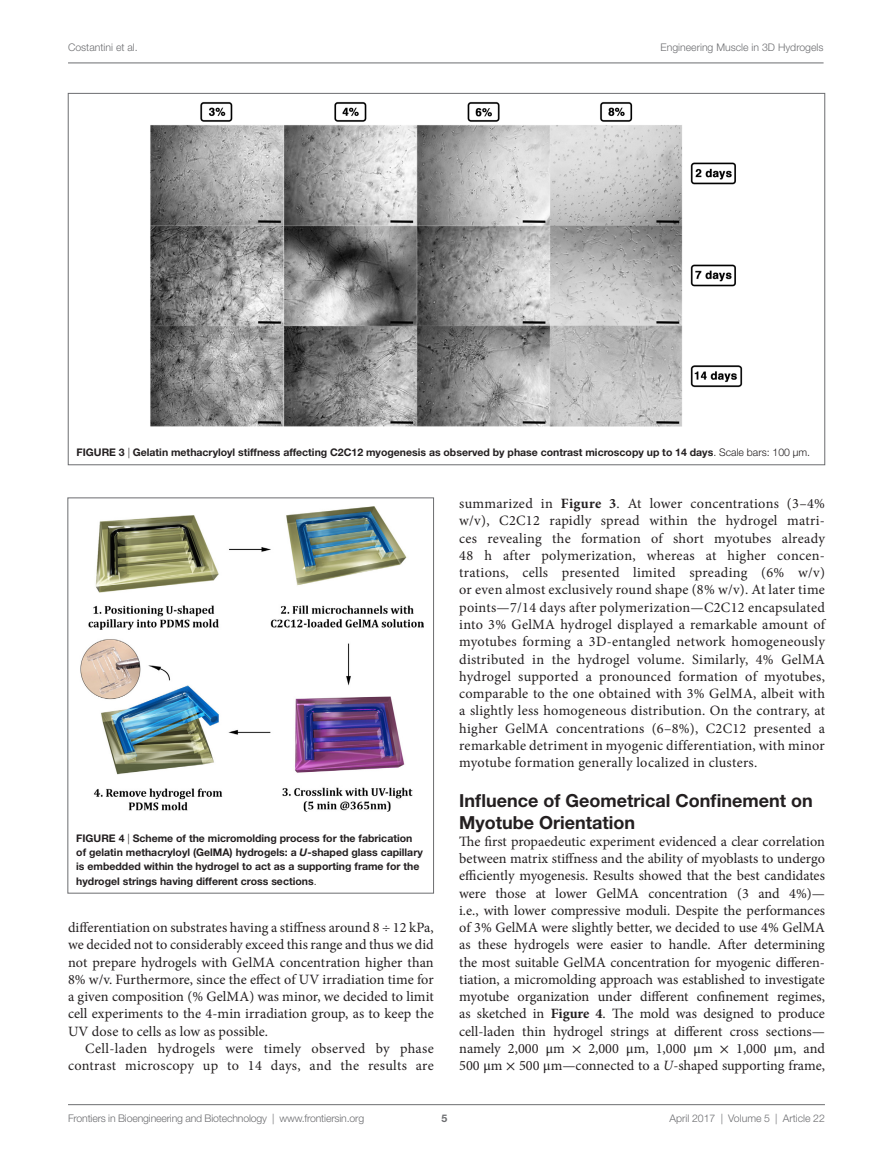
<style>
.page{position:relative;width:893px;height:1170px;background:#fff}
.page>*{position:absolute;margin:0;border:0;box-sizing:border-box;transform-origin:0 0}
.t1{font:700 18px/21px "Helvetica Neue LT Std";color:#231f20}
.t2{font:14.25px/17.2px "Minion Pro";letter-spacing:.01em;color:#231f20;text-align:justify}
.t3{font:700 10.5px/14.2px "Helvetica Neue LT Std";color:#231f20}
.t4{font:300 10.5px "Helvetica Neue LT Std";color:#6c6d70}
.t5{font:700 10.5px "Helvetica Neue LT Std";color:#6c6d70}
.s1{font-weight:300}
.s2{font-style:italic}
.s3{font-weight:700}
.s4{font-family:"STIX General"}
</style>
<div class="page">
<img style="left:150px;top:102px;width:593px;height:324px">
<img style="left:80px;top:506px;width:344px;height:305px">
<div style="left:68px;top:497px;width:366px;height:396px;border:1px solid #6c6d70"></div>
<hr style="left:68px;top:1104px;width:757px;height:1px;background:#6c6d70">
<hr style="left:68px;top:63px;width:755px;height:1px;background:#6c6d70">
<p class="t4" style="left:68px;top:41px;width:71px">Costantini et al.</p>
<p class="t4" style="left:661px;top:41px;width:164px">Engineering Muscle in 3D Hydrogels</p>
<p class="t3" style="left:77px;top:445px;width:735px">Figure 3 <span class="s1">|</span> Gelatin methacryloyl stiffness affecting C2C12 myogenesis as observed by phase contrast microscopy up to 14 days<span class="s1">. Scale bars: 100 µm.</span></p>
<p class="t3" style="left:76px;top:830px;width:348px">Figure 4 <span class="s1">|</span> Scheme of the micromolding process for the fabrication of gelatin methacryloyl (GelMA) hydrogels: a <span class="s2">U</span>-shaped glass capillary is embedded within the hydrogel to act as a supporting frame for the hydrogel strings having different cross sections<span class="s1">.</span></p>
<p class="t2" style="left:68px;top:918px;width:367px">differentiation on substrates having a stiffness around 8 ÷ 12 kPa, we decided not to considerably exceed this range and thus we did not prepare hydrogels with GelMA concentration higher than 8% w/v. Furthermore, since the effect of UV irradiation time for a given composition (% GelMA) was minor, we decided to limit cell experiments to the 4-min irradiation group, as to keep the UV dose to cells as low as possible.</p>
<p class="t2" style="left:68px;top:1039px;width:367px;text-align:right">Cell-laden hydrogels were timely observed by phase contrast microscopy up to 14 days, and the results are</p>
<p class="t2" style="left:459px;top:495px;width:367px">summarized in <span class="s3">Figure 3</span>. At lower concentrations (3–4% w/v), C2C12 rapidly spread within the hydrogel matri&shy;ces revealing the formation of short myotubes already 48 h after polymerization, whereas at higher concen&shy;trations, cells presented limited spreading (6% w/v) or even almost exclusively round shape (8% w/v). At later time points—7/14 days after polymerization—C2C12 encapsulated into 3% GelMA hydrogel displayed a remarkable amount of myotubes forming a 3D-entangled network homogeneously distributed in the hydrogel volume. Similarly, 4% GelMA hydrogel supported a pronounced formation of myotubes, comparable to the one obtained with 3% GelMA, albeit with a slightly less homogeneous distribution. On the contrary, at higher GelMA concentrations (6–8%), C2C12 presented a remarkable detriment in myogenic differentiation, with minor myotube formation generally localized in clusters.</p>
<p class="t1" style="left:459px;top:790px;width:355px">Influence of Geometrical Confinement on<br>Myotube Orientation</p>
<p class="t2" style="left:459px;top:832px;width:367px">The first propaedeutic experiment evidenced a clear correlation between matrix stiffness and the ability of myoblasts to undergo efficiently myogenesis. Results showed that the best candidates were those at lower GelMA concentration (3 and 4%)— i.e., with lower compressive moduli. Despite the performances of 3% GelMA were slightly better, we decided to use 4% GelMA as these hydrogels were easier to handle. After determining the most suitable GelMA concentration for myogenic differen&shy;tiation, a micromolding approach was established to investigate myotube organization under different confinement regimes, as sketched in <span class="s3">Figure 4</span>. The mold was designed to produce cell-laden thin hydrogel strings at different cross sections— namely 2,000 <span class="s4">μ</span>m <span class="s4">×</span> 2,000 <span class="s4">μ</span>m, 1,000 <span class="s4">μ</span>m <span class="s4">×</span> 1,000 <span class="s4">μ</span>m, and 500 <span class="s4">μ</span>m <span class="s4">×</span> 500 <span class="s4">μ</span>m—connected to a <span class="s2">U</span>-shaped supporting frame,</p>
<p class="t4" style="left:68px;top:1111px;width:298px">Frontiers in Bioengineering and Biotechnology | www.frontiersin.org</p>
<p class="t4" style="left:670px;top:1111px;width:157px">April 2017 | Volume 5 | Article 22</p>
<p class="t5" style="left:441px;top:1111px;width:7px">5</p>
</div>
